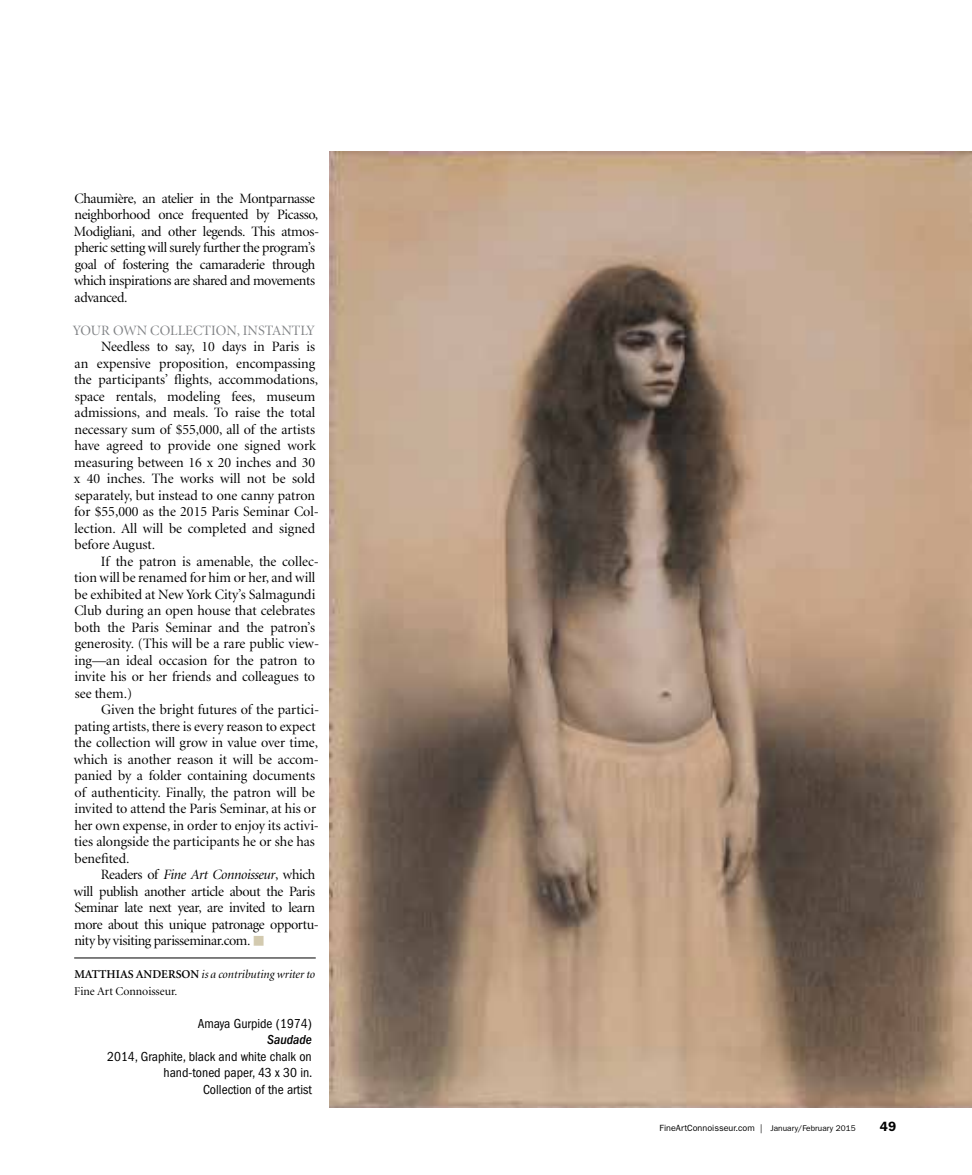
<style>
.page{position:relative;width:972px;height:1175px;background:#fff}
.page>*{position:absolute;margin:0;border:0;box-sizing:border-box;transform-origin:0 0}
.t1{font:14.25px/16.5px "Minion Display";color:#000}
.t2{font:14.25px/16.5px "Minion Display";letter-spacing:-.025em;color:#000}
.t3{font:14.25px "Minion Display";color:#808285}
.t4{font:condensed 13.5px/16.5px "Franklin Gothic LT";color:#000;text-align:right}
.t5{font:italic 500 condensed 13.5px "Franklin Gothic LT";color:#000}
.t6{font:600 13.5px "Franklin Gothic LT";color:#000}
.t7{font:italic 12px/16.5px "Minion Display";color:#000}
.t8{font:9px "Franklin Gothic LT";color:#000}
.s1{font-style:italic}
.s2{font-family:"Minion";font-weight:600;font-style:normal}
.s3{font-style:normal}
.s4{font-size:8.25px}
</style>
<div class="page">
<hr style="left:74px;top:957px;width:242px;height:1px;background:#000">
<img style="left:329px;top:152px;width:643px;height:955px">
<p class="t2" style="left:74px;top:190px;width:247px">Chaumière, an atelier in the Montparnasse neighborhood once frequented by Picasso, Modigliani, and other legends. This atmos&shy;pheric setting will surely further the program’s goal of fostering the camaraderie through which inspirations are shared and movements advanced.</p>
<p class="t3" style="left:73px;top:323px;width:244px">YOUR OWN COLLECTION, INSTANTLY</p>
<p class="t1" style="left:74px;top:339px;width:247px;text-indent:27px">Needless to say, 10 days in Paris is an expensive proposition, encompassing the participants’ flights, accommodations, space rentals, modeling fees, museum admissions, and meals. To raise the total necessary sum of $55,000, all of the artists have agreed to provide one signed work measuring between 16 x 20 inches and 30 x 40 inches. The works will not be sold separately, but instead to one canny patron for $55,000 as the 2015 Paris Seminar Col&shy;lection. All will be completed and signed before August.</p>
<p class="t1" style="left:74px;top:553px;width:246px;text-indent:27px">If the patron is amenable, the collec&shy;tion will be renamed for him or her, and will be exhibited at New York City’s Salmagundi Club during an open house that celebrates both the Paris Seminar and the patron’s generosity. (This will be a rare public view&shy;ing—an ideal occasion for the patron to invite his or her friends and colleagues to see them.)</p>
<p class="t1" style="left:74px;top:702px;width:247px;text-indent:27px">Given the bright futures of the partici&shy;pating artists, there is every reason to expect the collection will grow in value over time, which is another reason it will be accom&shy;panied by a folder containing documents of authenticity. Finally, the patron will be invited to attend the Paris Seminar, at his or her own expense, in order to enjoy its activi&shy;ties alongside the participants he or she has benefited.</p>
<p class="t2" style="left:74px;top:867px;width:247px;text-indent:27px">Readers of <span class="s1">Fine Art Connoisseur</span>, which will publish another article about the Paris Seminar late next year, are invited to learn more about this unique patronage opportu&shy;nity by visiting parisseminar.com.</p>
<p class="t7" style="left:74px;top:966px;width:242px"><span class="s2">MATTHIAS ANDERSON</span> is a contributing writer to<br><span class="s3">Fine Art Connoisseur.</span></p>
<p class="t4" style="left:198px;top:1015px;width:116px">Amaya Gurpide (1974)</p>
<p class="t5" style="left:267px;top:1032px;width:46px">Saudade</p>
<p class="t4" style="left:107px;top:1048px;width:207px">2014, Graphite, black and white chalk on hand-toned paper, 43 x 30 in.<br>Collection of the artist</p>
<p class="t8" style="left:660px;top:1122px;width:198px">FineArtConnoisseur.com | <span class="s4">January/February 2015</span></p>
<p class="t6" style="left:880px;top:1118px;width:18px">49</p>
</div>
